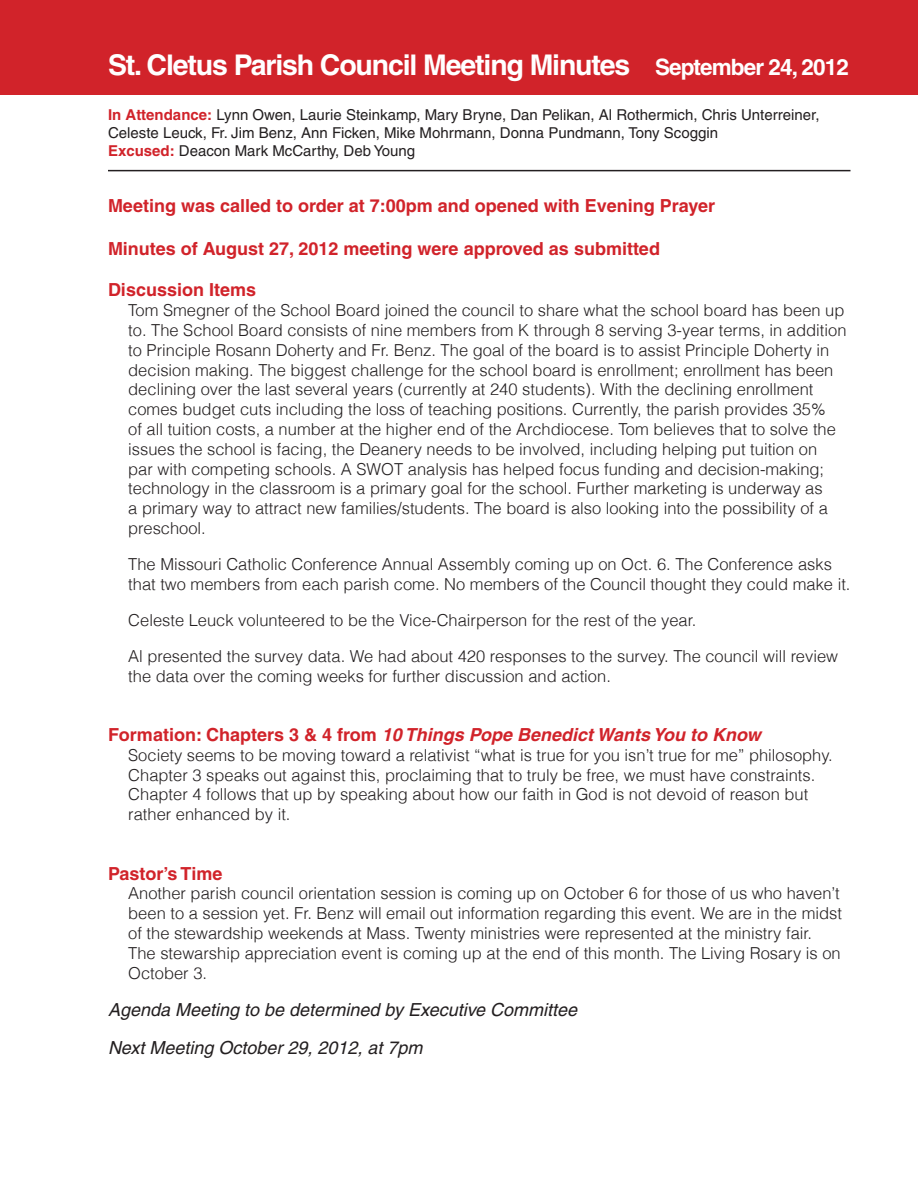
<style>
.page{position:relative;width:918px;height:1188px;background:#fff}
.page>*{position:absolute;margin:0;border:0;box-sizing:border-box;transform-origin:0 0}
.t1{font:700 28.5px "Helvetica";letter-spacing:-.04em;color:#fff}
.t2{font:700 18px "Helvetica";color:#d1232a}
.t3{font:italic 18px/37.8px "Helvetica";color:#231f20}
.t4{font:italic 700 18px "Helvetica";color:#d1232a}
.t5{font:300 16.5px/19.8px "Helvetica";color:#231f20}
.t6{font:15px/18px "Helvetica";color:#231f20}
.s1{font-size:22.5px}
.s2{font-weight:700;color:#d1232a}
.s3{font-style:normal}
</style>
<div class="page">
<div style="left:0;top:0;width:918px;height:94px;background:#d1232a"></div>
<hr style="left:108px;top:170px;width:742px;height:1px;background:#231f20">
<h1 class="t1" style="left:108px;top:48px;width:743px">St. Cletus Parish Council Meeting Minutes <span class="s1">September 24, 2012</span></h1>
<p class="t6" style="left:108px;top:106px;width:713px"><span class="s2">In Attendance:</span> Lynn Owen, Laurie Steinkamp, Mary Bryne, Dan Pelikan, Al Rothermich, Chris Unterreiner,<br>Celeste Leuck, Fr. Jim Benz, Ann Ficken, Mike Mohrmann, Donna Pundmann, Tony Scoggin<br><span class="s2">Excused:</span> Deacon Mark McCarthy, Deb Young</p>
<p class="t2" style="left:108px;top:194px;width:609px">Meeting was called to order at 7:00pm and opened with Evening Prayer</p>
<p class="t2" style="left:108px;top:238px;width:554px">Minutes of August 27, 2012 meeting were approved as submitted</p>
<p class="t2" style="left:108px;top:279px;width:150px">Discussion Items</p>
<p class="t5" style="left:128px;top:300px;width:720px">Tom Smegner of the School Board joined the council to share what the school board has been up to. The School Board consists of nine members from K through 8 serving 3-year terms, in addition to Principle Rosann Doherty and Fr. Benz. The goal of the board is to assist Principle Doherty in decision making. The biggest challenge for the school board is enrollment; enrollment has been declining over the last several years (currently at 240 students). With the declining enrollment comes budget cuts including the loss of teaching positions. Currently, the parish provides 35%<br>of all tuition costs, a number at the higher end of the Archdiocese. Tom believes that to solve the issues the school is facing, the Deanery needs to be involved, including helping put tuition on<br>par with competing schools. A SWOT analysis has helped focus funding and decision-making; technology in the classroom is a primary goal for the school. Further marketing is underway as<br>a primary way to attract new families/students. The board is also looking into the possibility of a preschool.</p>
<p class="t5" style="left:128px;top:553px;width:724px">The Missouri Catholic Conference Annual Assembly coming up on Oct. 6. The Conference asks that two members from each parish come. No members of the Council thought they could make it.</p>
<p class="t5" style="left:128px;top:601px;width:711px;line-height:36px">Celeste Leuck volunteered to be the Vice-Chairperson for the rest of the year.<br>Al presented the survey data. We had about 420 responses to the survey. The council will review</p>
<p class="t5" style="left:128px;top:665px;width:484px">the data over the coming weeks for further discussion and action.</p>
<p class="t4" style="left:108px;top:724px;width:654px"><span class="s3">Formation: Chapters 3 &amp; 4 from</span> 10 Things Pope Benedict Wants You to Know</p>
<p class="t5" style="left:128px;top:744px;width:706px">Society seems to be moving toward a relativist “what is true for you isn’t true for me” philosophy.<br>Chapter 3 speaks out against this, proclaiming that to truly be free, we must have constraints.<br>Chapter 4 follows that up by speaking about how our faith in God is not devoid of reason but rather enhanced by it.</p>
<p class="t2" style="left:108px;top:862px;width:116px">Pastor’s Time</p>
<p class="t5" style="left:128px;top:883px;width:715px">Another parish council orientation session is coming up on October 6 for those of us who haven’t been to a session yet. Fr. Benz will email out information regarding this event. We are in the midst of the stewardship weekends at Mass. Twenty ministries were represented at the ministry fair.<br>The stewarship appreciation event is coming up at the end of this month. The Living Rosary is on October 3.</p>
<p class="t3" style="left:108px;top:991px;width:471px">Agenda Meeting to be determined by Executive Committee<br>Next Meeting October 29, 2012, at 7pm</p>
</div>
